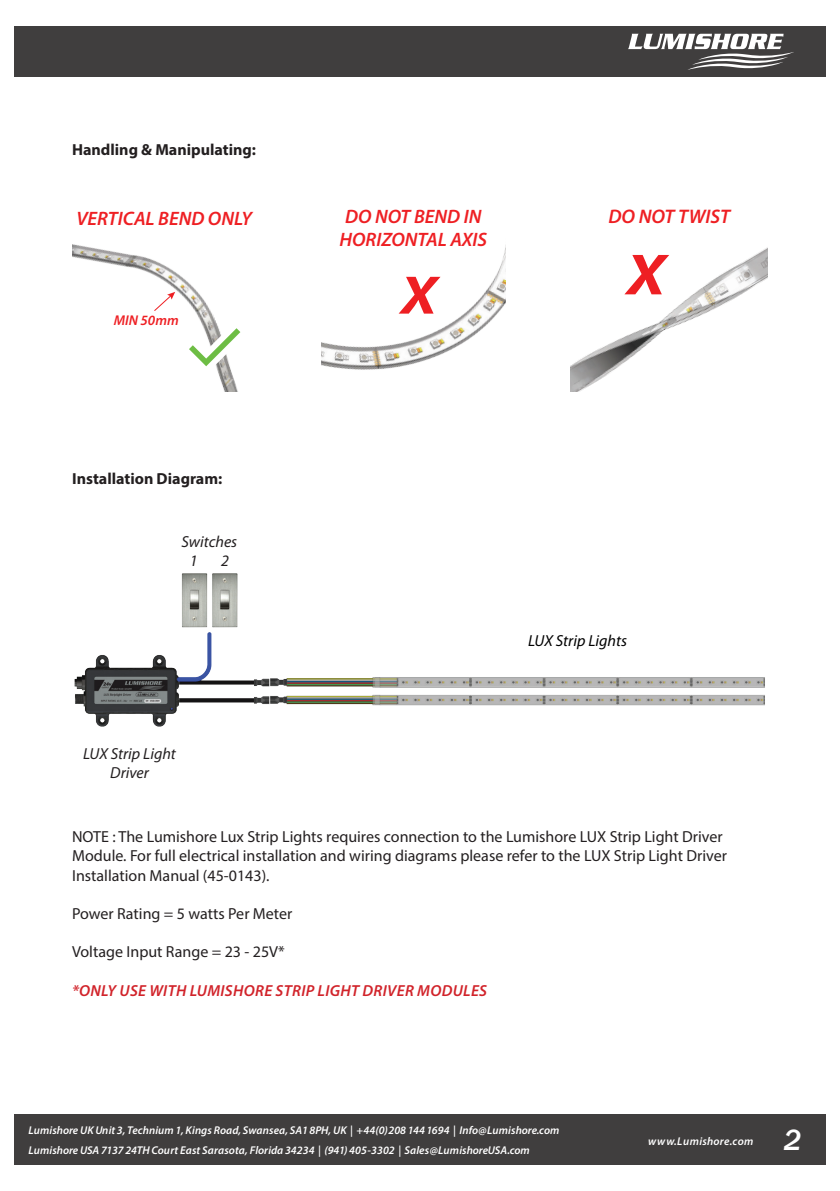
<style>
.page{position:relative;width:840px;height:1191px;background:#fff}
.page>*{position:absolute;margin:0;border:0;box-sizing:border-box;transform-origin:0 0}
.t1{font:italic 500 30px "Franklin Gothic";color:#fff}
.t2{font:italic 600 19.8px "Myriad Pro";color:#ee1f23}
.t3{font:italic 600 19.4px/23.4px "Myriad Pro";color:#ee1f23}
.t4{font:16px/19.2px "Myriad Pro";color:#231f20}
.t5{font:italic 600 16px "Myriad Pro";letter-spacing:.02em;color:#d1232a}
.t6{font:700 16px "Myriad Pro";color:#231f20}
.t7{font:italic 16px/19.2px "Myriad Pro";color:#231f20}
.t8{font:italic 16px "Myriad Pro";color:#000}
.t9{font:italic 600 14.2px "Myriad Pro";color:#ee1f23}
.t10{font:italic 600 11.2px/19.8px "Myriad Pro";letter-spacing:.005em;color:#fff}
.t11{font:italic 600 11.2px "Myriad Pro";letter-spacing:.03em;color:#fff}
</style>
<div class="page">
<div style="left:14px;top:1114px;width:811px;height:51px;background:#403e3e"></div>
<div style="left:14px;top:26px;width:811px;height:51px;background:#403e3e"></div>
<svg style="left:628px;top:34px;width:165px;height:36px"></svg>
<img style="left:321px;top:250px;width:184px;height:120px">
<img style="left:570px;top:248px;width:197px;height:143px">
<img style="left:72px;top:244px;width:166px;height:147px">
<div style="left:104px;top:312px;width:84px;height:19px;background:#fff"></div>
<svg style="left:153px;top:292px;width:22px;height:20px"></svg>
<svg style="left:181px;top:320px;width:60px;height:54px"></svg>
<img style="left:74px;top:573px;width:691px;height:154px">
<p class="t6" style="left:72px;top:139px;width:185px">Handling &amp; Manipulating:</p>
<p class="t3" style="left:76px;top:206px;width:177px">VERTICAL BEND ONLY</p>
<p class="t9" style="left:114px;top:311px;width:66px">MIN 50mm</p>
<p class="t6" style="left:72px;top:468px;width:152px">Installation Diagram:</p>
<p class="t7" style="left:190px;top:531px;width:49px;text-indent:-8px">Switches<br>1</p>
<p class="t7" style="left:221px;top:551px;width:9px">2</p>
<p class="t7" style="left:83px;top:743px;width:94px;text-align:center">LUX Strip Light<br>Driver</p>
<p class="t3" style="left:339px;top:204px;width:149px">DO NOT BEND IN<br>HORIZONTAL AXIS</p>
<p class="t2" style="left:608px;top:203px;width:123px">DO NOT TWIST</p>
<p class="t8" style="left:528px;top:631px;width:100px">LUX Strip Lights</p>
<p class="t4" style="left:72px;top:827px;width:656px">NOTE : The Lumishore Lux Strip Lights requires connection to the Lumishore LUX Strip Light Driver<br>Module. For full electrical installation and wiring diagrams please refer to the LUX Strip Light Driver<br>Installation Manual (45-0143).</p>
<p class="t4" style="left:72px;top:903px;width:222px">Power Rating = 5 watts Per Meter</p>
<p class="t4" style="left:72px;top:942px;width:214px">Voltage Input Range = 23 - 25V*</p>
<p class="t5" style="left:72px;top:980px;width:416px">*ONLY USE WITH LUMISHORE STRIP LIGHT DRIVER MODULES</p>
<p class="t10" style="left:28px;top:1120px;width:532px">Lumishore UK Unit 3, Technium 1, Kings Road, Swansea, SA1 8PH,UK | +44(0)208 144 1694 | Info@Lumishore.com<br>Lumishore USA 7137 24TH Court East Sarasota, Florida 34234 | (941) 405-3302 | Sales@LumishoreUSA.com</p>
<h1 class="t1" style="left:783px;top:1121px;width:19px">2</h1>
<p class="t11" style="left:647px;top:1134px;width:107px">www.Lumishore.com</p>
</div>
